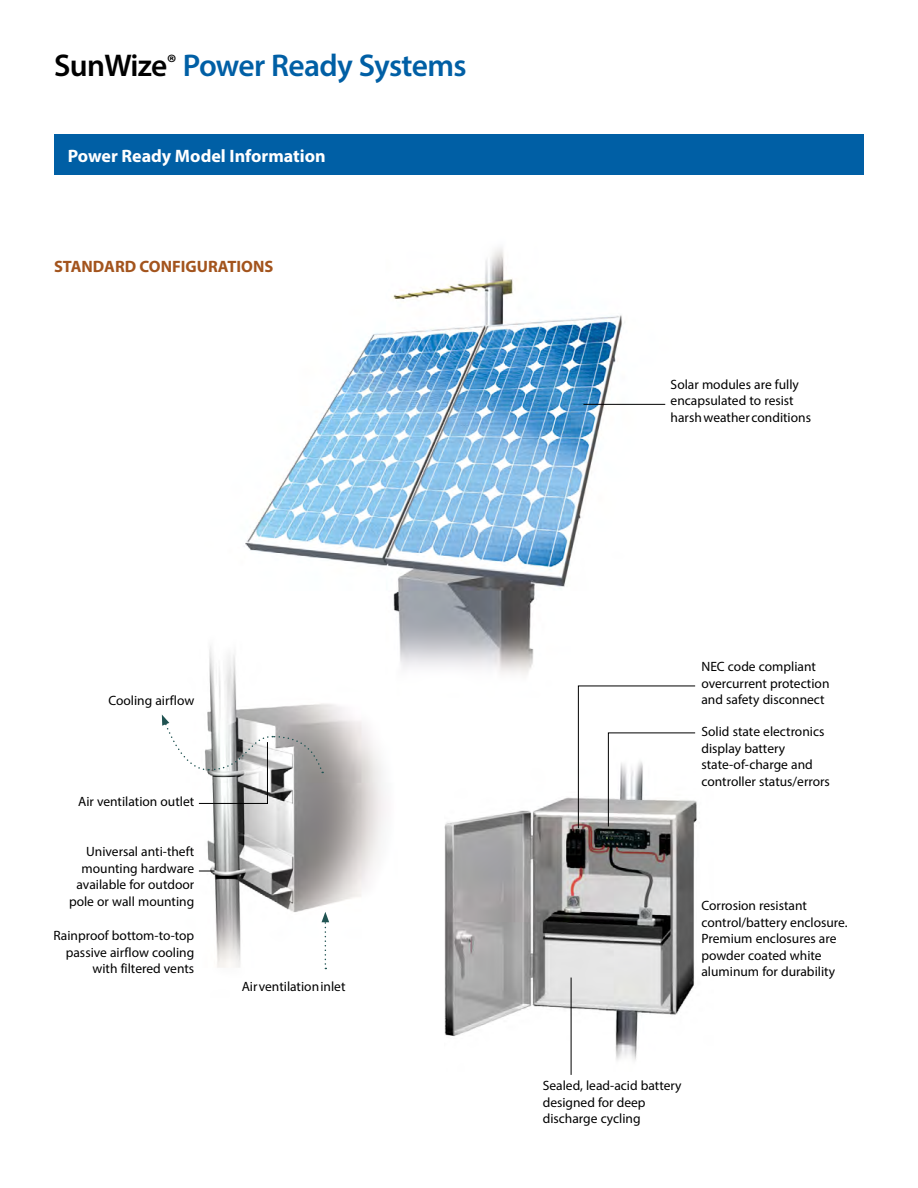
<style>
.page{position:relative;width:918px;height:1188px;background:#fff}
.page>*{position:absolute;margin:0;border:0;box-sizing:border-box;transform-origin:0 0}
.t1{font:600 31.5px "Myriad Pro";letter-spacing:-.02em;color:#005fa5}
.t2{font:700 18px "Myriad Pro";color:#fff}
.t3{font:700 16.5px "Myriad Pro";color:#a3541d}
.t4{font:13.5px/16.5px "Myriad Pro";color:#000}
.s1{color:#000}
</style>
<div class="page">
<img style="left:245px;top:248px;width:421px;height:449px">
<img style="left:445px;top:738px;width:252px;height:333px">
<img style="left:198px;top:620px;width:199px;height:350px">
<svg style="left:199px;top:871px;width:16px;height:1px"></svg>
<svg style="left:578px;top:685px;width:118px;height:144px"></svg>
<hr style="left:571px;top:978px;width:1px;height:97px;background:#000">
<hr style="left:583px;top:404px;width:82px;height:1px;background:#000">
<div style="left:54px;top:134px;width:810px;height:41px;background:#005fa5"></div>
<svg style="left:162px;top:715px;width:161px;height:89px"></svg>
<svg style="left:322px;top:912px;width:7px;height:57px"></svg>
<h1 class="t1" style="left:54px;top:46px;width:414px"><span class="s1">SunWize</span><sup>®</sup> Power Ready Systems</h1>
<h2 class="t2" style="left:68px;top:144px;width:259px">Power Ready Model Information</h2>
<p class="t3" style="left:54px;top:255px;width:221px">STANDARD CONFIGURATIONS</p>
<p class="t4" style="left:671px;top:376px;width:142px">Solar modules are fully encapsulated to resist harsh weather conditions</p>
<p class="t4" style="left:108px;top:692px;width:87px">Cooling airflow</p>
<p class="t4" style="left:78px;top:793px;width:118px">Air ventilation outlet</p>
<p class="t4" style="left:69px;top:843px;width:127px;text-align:right">Universal anti-theft mounting hardware available for outdoor pole or wall mounting</p>
<p class="t4" style="left:53px;top:927px;width:142px;text-align:right">Rainproof bottom-to-top passive airflow cooling with filtered vents</p>
<p class="t4" style="left:242px;top:978px;width:105px">Air ventilation inlet</p>
<p class="t4" style="left:701px;top:658px;width:130px">NEC code compliant overcurrent protection and safety disconnect</p>
<p class="t4" style="left:701px;top:723px;width:130px">Solid state electronics display battery state-of-charge and controller status/errors</p>
<p class="t4" style="left:701px;top:897px;width:148px">Corrosion resistant control/battery enclosure.<br>Premium enclosures are powder coated white aluminum for durability</p>
<p class="t4" style="left:543px;top:1077px;width:140px">Sealed, lead-acid battery designed for deep discharge cycling</p>
</div>
